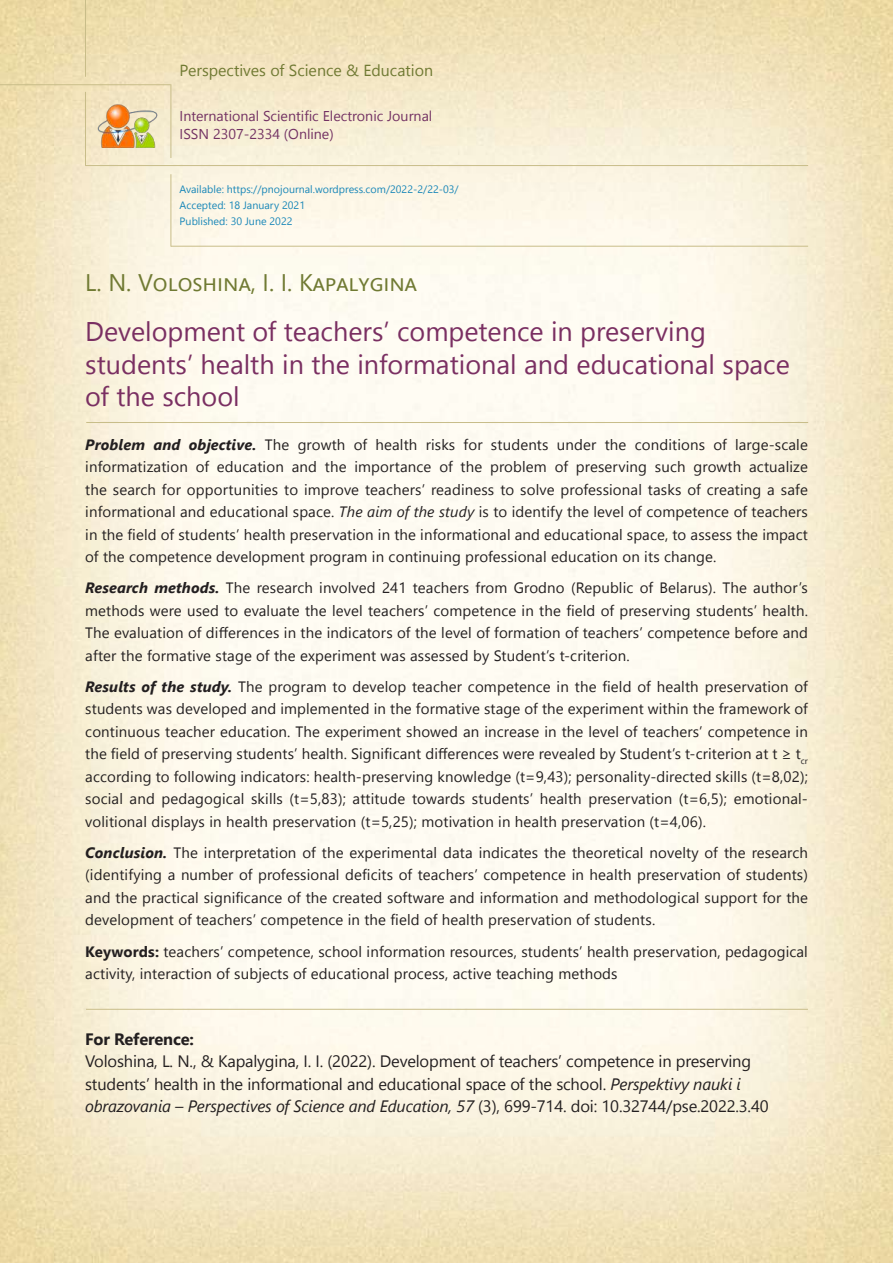
<style>
.page{position:relative;width:893px;height:1263px;background:#fff}
.page>*{position:absolute;margin:0;border:0;box-sizing:border-box;transform-origin:0 0}
.t1{font:27px/32.5px "Segoe UI";color:#7a2f62}
.t2{font:24px "Segoe UI";color:#707a33}
.t3{font:16.5px/22.5px "Segoe UI";letter-spacing:-.01em;color:#231f20}
.t4{font:700 16.5px "Segoe UI";letter-spacing:-.01em;color:#231f20}
.t5{font:16.05px "Segoe UI";color:#707a33}
.t6{font:15px/22.5px "Segoe UI";letter-spacing:.01em;color:#231f20;text-align:justify}
.t7{font:14.25px/17.7px "Segoe UI";color:#733263}
.t8{font:10.65px/16px "Segoe UI";color:#1987b8}
.s1{font-weight:700;font-style:italic}
.s2{font-style:italic}
.s3{font-weight:700}
</style>
<div class="page">
<hr style="left:171px;top:246px;width:637px;height:1px;background:#c8bd89">
<hr style="left:85px;top:0;width:1px;height:77px;background:#c8bd89">
<img style="left:95px;top:102px;width:66px;height:46px">
<hr style="left:85px;top:165px;width:723px;height:1px;background:#c8bd89">
<hr style="left:0;top:84px;width:171px;height:1px;background:#c8bd89">
<hr style="left:170px;top:84px;width:1px;height:74px;background:#c8bd89">
<hr style="left:85px;top:92px;width:1px;height:73px;background:#c8bd89">
<hr style="left:170px;top:174px;width:1px;height:73px;background:#c8bd89">
<hr style="left:86px;top:1009px;width:722px;height:1px;background:#c8bd89">
<hr style="left:86px;top:422px;width:722px;height:1px;background:#c8bd89">
<p class="t5" style="left:180px;top:57px;width:255px">Perspectives of Science &amp; Education</p>
<p class="t7" style="left:180px;top:107px;width:254px">International Scientific Electronic Journal<br>ISSN 2307-2334 (Online)</p>
<p class="t8" style="left:180px;top:181px;width:281px">Available: https://pnojournal.wordpress.com/2022-2/22-03/<br>Accepted: 18 January 2021<br>Published: 30 June 2022</p>
<h2 class="t2" style="left:85px;top:263px;width:333px">L. N. Voloshina, I. I. Kapalygina</h2>
<h1 class="t1" style="left:85px;top:315px;width:706px">Development of teachers’ competence in preserving students’ health in the informational and educational space of the school</h1>
<p class="t6" style="left:85px;top:433px;width:724px"><span class="s1">Problem and objective.</span> The growth of health risks for students under the conditions of large-scale informatization of education and the importance of the problem of preserving such growth actualize the search for opportunities to improve teachers’ readiness to solve professional tasks of creating a safe informational and educational space. <span class="s2">The aim of the study</span> is to identify the level of competence of teachers in the field of students’ health preservation in the informational and educational space, to assess the impact of the competence development program in continuing professional education on its change.</p>
<p class="t6" style="left:85px;top:577px;width:724px"><span class="s1">Research methods.</span> The research involved 241 teachers from Grodno (Republic of Belarus). The author’s methods were used to evaluate the level teachers’ competence in the field of preserving students’ health.<br>The evaluation of differences in the indicators of the level of formation of teachers’ competence before and after the formative stage of the experiment was assessed by Student’s t-criterion.</p>
<p class="t6" style="left:85px;top:675px;width:724px"><span class="s1">Results of the study.</span> The program to develop teacher competence in the field of health preservation of students was developed and implemented in the formative stage of the experiment within the framework of continuous teacher education. The experiment showed an increase in the level of teachers’ competence in the field of preserving students’ health. Significant differences were revealed by Student’s t-criterion at t ≥ t<sub>cr </sub>according to following indicators: health-preserving knowledge (t=9,43); personality-directed skills (t=8,02); social and pedagogical skills (t=5,83); attitude towards students’ health preservation (t=6,5); emotional&shy;volitional displays in health preservation (t=5,25); motivation in health preservation (t=4,06).</p>
<p class="t6" style="left:85px;top:841px;width:724px"><span class="s1">Conclusion.</span> The interpretation of the experimental data indicates the theoretical novelty of the research (identifying a number of professional deficits of teachers’ competence in health preservation of students) and the practical significance of the created software and information and methodological support for the development of teachers’ competence in the field of health preservation of students.</p>
<p class="t6" style="left:85px;top:940px;width:724px"><span class="s3">Keywords:</span> teachers’ competence, school information resources, students’ health preservation, pedagogical activity, interaction of subjects of educational process, active teaching methods</p>
<p class="t4" style="left:85px;top:1025px;width:110px">For Reference:</p>
<p class="t3" style="left:85px;top:1049px;width:685px">Voloshina, L. N., &amp; Kapalygina, I. I. (2022). Development of teachers’ competence in preserving students’ health in the informational and educational space of the school. <span class="s2">Perspektivy nauki i obrazovania – Perspectives of Science and Education, 57</span> (3), 699-714. doi: 10.32744/pse.2022.3.40</p>
</div>
